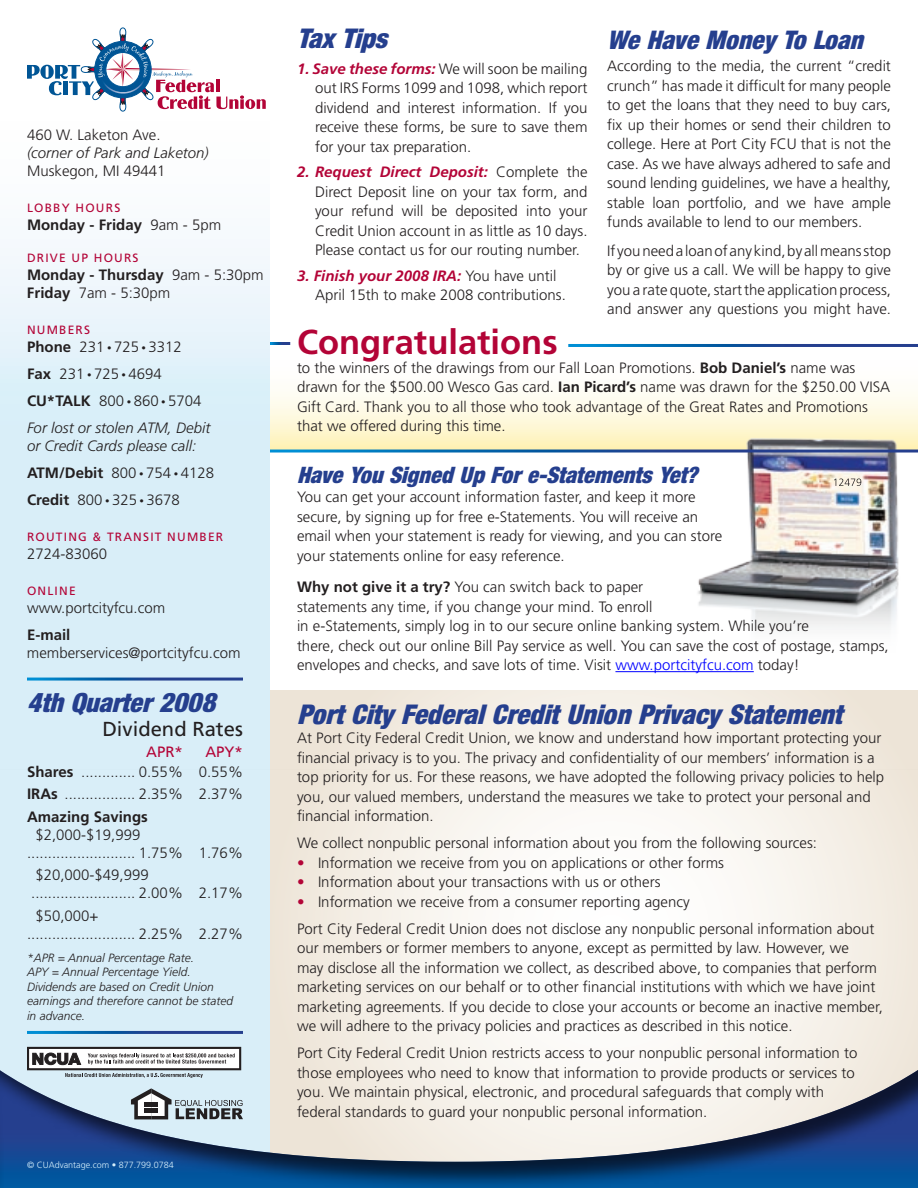
<style>
.page{position:relative;width:918px;height:1188px;background:#fff}
.page>*{position:absolute;margin:0;border:0;box-sizing:border-box;transform-origin:0 0}
.body{font:700 34.5px "Frutiger";color:#b30437}
.headline{font:27px "Harvest Ital";color:#253f8e}
.t1{font:26.25px "Harvest Ital";color:#253f8e}
.headline-2{font:25.5px "Harvest Ital";color:#253f8e}
.headline-3{font:22.5px "Harvest Ital";color:#253f8e}
.t2{font:20.25px "Frutiger";color:#231f20}
.body-2{font:300 15px/19.5px "Frutiger";color:#231f20}
.t3{font:italic 300 15px/18px "Frutiger";color:#231f20}
.t4{font:700 15px "Frutiger";color:#231f20}
.t5{font:15px "Frutiger";color:#b30437}
.t6{font:italic 300 12px/14.4px "Frutiger";color:#231f20}
.subhead2{font:12px "Frutiger";letter-spacing:.1em;color:#b30437}
.t7{font:300 9px "Frutiger";color:#d4e7f6}
.s1{font-weight:300}
.s2{font-weight:700}
.s3{font-size:9px}
.s4{font-weight:700;font-style:italic;color:#b30437}
.s5{color:#00f}
.s6{color:#b30437}
</style>
<div class="page">
<div style="left:270px;top:690px;width:648px;height:488px;background:linear-gradient(to right,#f2ebe1,#f3eee5)"></div>
<svg style="left:0;top:248px;width:270px;height:519px;background:#ddeff8"></svg>
<div style="left:0;top:767px;width:918px;height:421px;background:#231f20;opacity:.75"></div>
<svg style="left:0;top:770px;width:918px;height:403px"></svg>
<svg style="left:27px;top:28px;width:239px;height:83px"></svg>
<div style="left:270px;top:345px;width:648px;height:107px;background:linear-gradient(to bottom,#fff,#f5efc0)"></div>
<hr style="left:27px;top:678px;width:216px;height:3px;background:#fff">
<hr style="left:27px;top:1031px;width:216px;height:3px;background:#fff">
<div style="left:28px;top:1048px;width:212px;height:21px;background:#fff"></div>
<div style="left:27px;top:1047px;width:214px;height:23px;border:2px solid #231f20"></div>
<svg style="left:32px;top:1053px;width:49px;height:12px"></svg>
<svg style="left:88px;top:1053px;width:147px;height:11px"></svg>
<svg style="left:65px;top:1073px;width:138px;height:5px"></svg>
<svg style="left:131px;top:1088px;width:112px;height:31px;background:#a1acb2"></svg>
<hr style="left:615px;top:671px;width:139px;height:1px;background:#00f">
<img style="left:625px;top:433px;width:293px;height:195px">
<hr style="left:568px;top:344px;width:350px;height:3px;background:#fff">
<hr style="left:270px;top:450px;width:648px;height:3px;background:#fff">
<svg style="left:834px;top:479px;width:27px;height:7px"></svg>
<p class="body-2" style="left:27px;top:125px;width:135px">460 W. Laketon Ave.</p>
<p class="t3" style="left:27px;top:144px;width:183px">(corner of Park and Laketon)</p>
<p class="body-2" style="left:27px;top:161px;width:140px">Muskegon, MI 49441</p>
<p class="subhead2" style="left:27px;top:201px;width:95px">LOBBY HOURS</p>
<p class="t4" style="left:27px;top:216px;width:196px">Monday - Friday <span class="s1">9am - 5pm</span></p>
<p class="subhead2" style="left:27px;top:251px;width:113px">DRIVE UP HOURS</p>
<p class="t4" style="left:27px;top:266px;width:238px">Monday - Thursday <span class="s1">9am - 5:30pm</span></p>
<p class="body-2" style="left:27px;top:283px;width:145px"><span class="s2">Friday</span> 7am - 5:30pm</p>
<p class="subhead2" style="left:27px;top:323px;width:65px">NUMBERS</p>
<p class="body-2" style="left:27px;top:337px;width:156px"><span class="s2">Phone</span> 231 <span class="s3">•</span> 725 <span class="s3">•</span> 3312</p>
<p class="body-2" style="left:27px;top:364px;width:136px"><span class="s2">Fax</span> 231 <span class="s3">•</span> 725 <span class="s3">•</span> 4694</p>
<p class="body-2" style="left:27px;top:391px;width:176px"><span class="s2">CU*TALK</span> 800 <span class="s3">•</span> 860 <span class="s3">•</span> 5704</p>
<p class="t3" style="left:27px;top:419px;width:185px">For lost or stolen ATM, Debit or Credit Cards please call:</p>
<p class="body-2" style="left:27px;top:463px;width:189px"><span class="s2">ATM/Debit</span> 800 <span class="s3">•</span> 754 <span class="s3">•</span> 4128</p>
<p class="body-2" style="left:27px;top:490px;width:154px"><span class="s2">Credit</span> 800 <span class="s3">•</span> 325 <span class="s3">•</span> 3678</p>
<p class="subhead2" style="left:27px;top:530px;width:198px">ROUTING &amp; TRANSIT NUMBER</p>
<p class="body-2" style="left:27px;top:544px;width:82px">2724-83060</p>
<p class="subhead2" style="left:27px;top:584px;width:50px">ONLINE</p>
<p class="body-2" style="left:27px;top:598px;width:140px">www.portcityfcu.com</p>
<p class="body-2" style="left:27px;top:626px;width:215px;line-height:18px"><span class="s2">E-mail </span>memberservices@portcityfcu.com</p>
<p class="t1" style="left:27px;top:690px;width:190px">4th Quarter 2008</p>
<p class="t2" style="left:102px;top:717px;width:142px">DIVIDEND RATES</p>
<p class="t5" style="left:146px;top:743px;width:8px">APR</p>
<p class="t5" style="left:175px;top:743px;width:23px">* APY</p>
<p class="t5" style="left:235px;top:743px;width:10px">*</p>
<p class="body-2" style="left:27px;top:762px;width:217px"><span class="s2">Shares</span> ............. 0.55% 0.55%</p>
<p class="body-2" style="left:27px;top:784px;width:217px"><span class="s2">IRAs</span> ................. 2.35% 2.37%</p>
<p class="t4" style="left:27px;top:808px;width:122px">Amazing Savings</p>
<p class="body-2" style="left:35px;top:825px;width:107px">$2,000-$19,999</p>
<p class="body-2" style="left:27px;top:843px;width:217px">.......................... 1.75% 1.76%</p>
<p class="body-2" style="left:35px;top:865px;width:115px">$20,000-$49,999</p>
<p class="body-2" style="left:31px;top:883px;width:213px">......................... 2.00% 2.17%</p>
<p class="body-2" style="left:35px;top:906px;width:65px">$50,000+</p>
<p class="body-2" style="left:27px;top:924px;width:217px">.......................... 2.25% 2.27%</p>
<p class="t6" style="left:27px;top:951px;width:169px">*APR = Annual Percentage Rate.</p>
<p class="t6" style="left:27px;top:965px;width:165px">APY = Annual Percentage Yield.</p>
<p class="t6" style="left:27px;top:979px;width:208px">Dividends are based on Credit Union earnings and therefore cannot be stated in advance.</p>
<p class="t7" style="left:27px;top:1160px;width:148px">© CUAdvantage.com • 877.799.0784</p>
<p class="headline" style="left:297px;top:26px;width:91px">Tax Tips</p>
<p class="body-2" style="left:315px;top:59px;width:274px;text-align:justify;text-indent:-18px"><span class="s4">1. Save these forms:</span> We will soon be mailing out IRS Forms 1099 and 1098, which report dividend and interest information. If you receive these forms, be sure to save them for your tax preparation.</p>
<p class="body-2" style="left:315px;top:163px;width:274px;text-align:justify;text-indent:-18px"><span class="s4">2. Request Direct Deposit:</span> Complete the Direct Deposit line on your tax form, and your refund will be deposited into your Credit Union account in as little as 10 days.<br>Please contact us for our routing number.</p>
<p class="body-2" style="left:315px;top:266px;width:252px;text-indent:-18px"><span class="s4">3. Finish your 2008 IRA:</span> You have until<br>April 15th to make 2008 contributions.</p>
<p class="headline-2" style="left:607px;top:28px;width:257px">We Have Money To Loan</p>
<p class="body-2" style="left:607px;top:57px;width:285px;text-align:justify">According to the media, the current “credit crunch” has made it difficult for many people to get the loans that they need to buy cars, fix up their homes or send their children to college. Here at Port City FCU that is not the case. As we have always adhered to safe and sound lending guidelines, we have a healthy, stable loan portfolio, and we have ample funds available to lend to our members.</p>
<p class="body-2" style="left:607px;top:241px;width:285px;text-align:justify">If you need a loan of any kind, by all means stop by or give us a call. We will be happy to give you a rate quote, start the application process, and answer any questions you might have.</p>
<p class="body" style="left:297px;top:322px;width:262px">Congratulations</p>
<p class="body-2" style="left:297px;top:358px;width:595px">to the winners of the drawings from our Fall Loan Promotions. <span class="s2">Bob Daniel’s</span> name was drawn for the $500.00 Wesco Gas card. <span class="s2">Ian Picard’s</span> name was drawn for the $250.00 VISA Gift Card. Thank you to all those who took advantage of the Great Rates and Promotions that we offered during this time.</p>
<p class="headline-3" style="left:297px;top:464px;width:401px">Have You Signed Up For e-Statements Yet?</p>
<p class="body-2" style="left:297px;top:487px;width:427px">You can get your account information faster, and keep it more secure, by signing up for free e-Statements. You will receive an email when your statement is ready for viewing, and you can store your statements online for easy reference.</p>
<p class="body-2" style="left:297px;top:577px;width:593px"><span class="s2">Why not give it a try?</span> You can switch back to paper<br>statements any time, if you change your mind. To enroll<br>in e-Statements, simply log in to our secure online banking system. While you’re<br>there, check out our online Bill Pay service as well. You can save the cost of postage, stamps, envelopes and checks, and save lots of time. Visit <span class="s5">www.portcityfcu.com</span> today!</p>
<p class="headline" style="left:297px;top:701px;width:546px">Port City Federal Credit Union Privacy Statement</p>
<p class="body-2" style="left:297px;top:729px;width:589px">At Port City Federal Credit Union, we know and understand how important protecting your financial privacy is to you. The privacy and confidentiality of our members’ information is a top priority for us. For these reasons, we have adopted the following privacy policies to help you, our valued members, understand the measures we take to protect your personal and financial information.</p>
<p class="body-2" style="left:297px;top:834px;width:522px">We collect nonpublic personal information about you from the following sources:</p>
<p class="body-2" style="left:297px;top:853px;width:429px"><span class="s6">•</span> Information we receive from you on applications or other forms</p>
<p class="body-2" style="left:297px;top:873px;width:365px"><span class="s6">•</span> Information about your transactions with us or others</p>
<p class="body-2" style="left:297px;top:892px;width:394px"><span class="s6">•</span> Information we receive from a consumer reporting agency</p>
<p class="body-2" style="left:297px;top:919px;width:587px">Port City Federal Credit Union does not disclose any nonpublic personal information about our members or former members to anyone, except as permitted by law. However, we<br>may disclose all the information we collect, as described above, to companies that perform marketing services on our behalf or to other financial institutions with which we have joint marketing agreements. If you decide to close your accounts or become an inactive member, we will adhere to the privacy policies and practices as described in this notice.</p>
<p class="body-2" style="left:297px;top:1044px;width:562px">Port City Federal Credit Union restricts access to your nonpublic personal information to those employees who need to know that information to provide products or services to you. We maintain physical, electronic, and procedural safeguards that comply with federal standards to guard your nonpublic personal information.</p>
</div>
